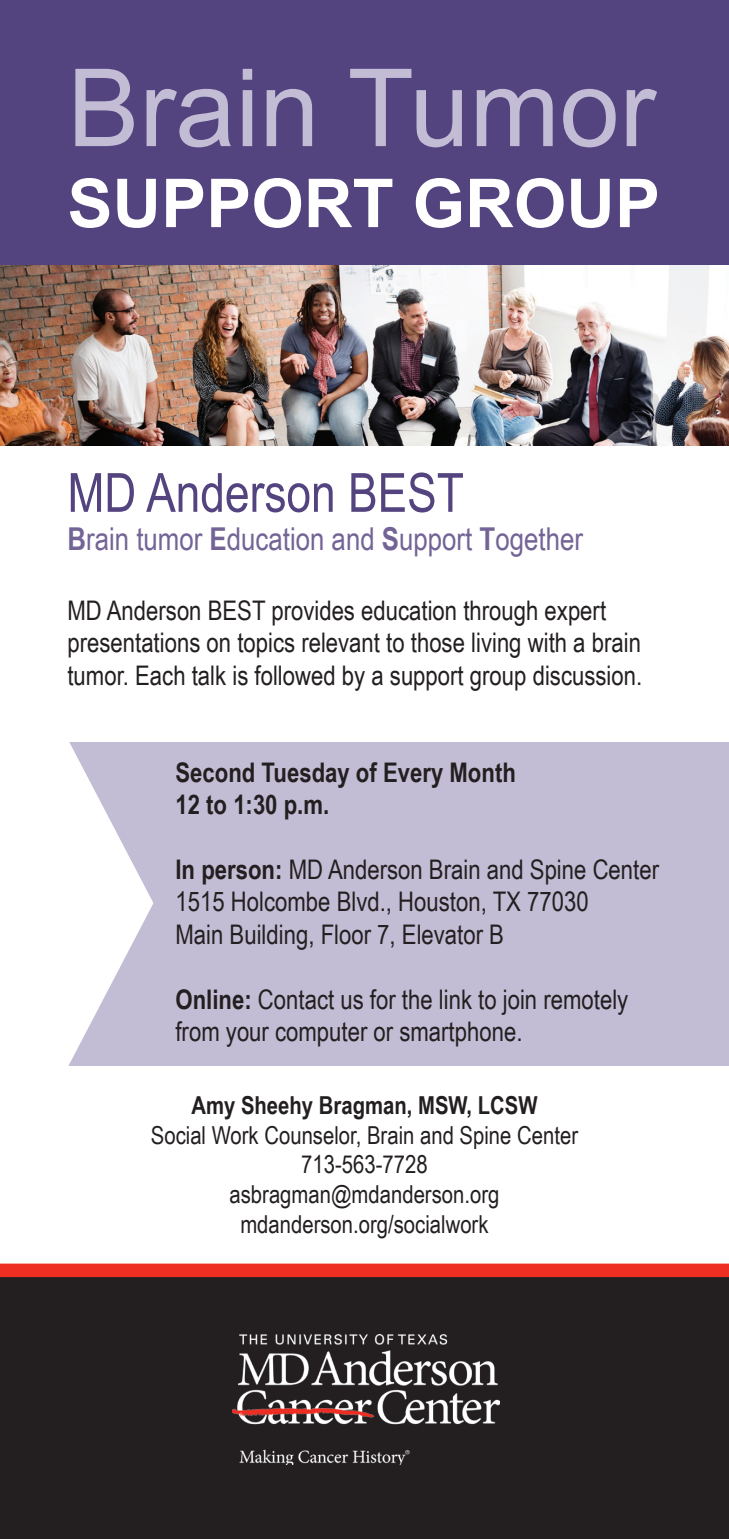
<style>
.page{position:relative;width:729px;height:1539px;background:#fff}
.page>*{position:absolute;margin:0;border:0;box-sizing:border-box;transform-origin:0 0}
.t1{font:108px "Arial";color:#c2bdd4}
.t2{font:700 67.5px "Arial";color:#fff}
.t3{font:54px "Arial Narrow";color:#53437f}
.t4{font:31.5px "Arial Narrow";color:#736496}
.t5{font:27px/32.4px "Arial Narrow";color:#231f20}
.t6{font:700 27px "Arial Narrow";color:#231f20}
.t7{font:24.75px "Arial Narrow";color:#231f20}
.t8{font:700 24.75px "Arial Narrow";color:#231f20}
.s1{font-weight:700}
</style>
<div class="page">
<div style="left:68px;top:742px;width:661px;height:324px;background:#c2bdd4"></div>
<svg style="left:68px;top:742px;width:85px;height:324px;fill:#fefefe"></svg>
<div style="left:0;top:1274px;width:729px;height:265px;background:#231f20"></div>
<img style="left:232px;top:1335px;width:268px;height:130px">
<img style="left:0;top:265px;width:729px;height:180px">
<div style="left:0;top:1264px;width:729px;height:13px;background:#ee2e22"></div>
<div style="left:0;top:0;width:729px;height:265px;background:#53437f"></div>
<p class="t1" style="left:68px;top:37px;width:590px">Brain Tumor</p>
<p class="t2" style="left:68px;top:158px;width:594px">SUPPORT GROUP</p>
<p class="t3" style="left:68px;top:453px;width:398px">MD Anderson BEST</p>
<p class="t4" style="left:68px;top:515px;width:517px"><span class="s1">B</span>rain tumor <span class="s1">E</span>ducation and <span class="s1">S</span>upport <span class="s1">T</span>ogether</p>
<p class="t5" style="left:68px;top:593px;width:576px">MD Anderson BEST provides education through expert presentations on topics relevant to those living with a brain tumor. Each talk is followed by a support group discussion.</p>
<p class="t6" style="left:176px;top:752px;width:342px">Second Tuesday of Every Month</p>
<p class="t6" style="left:176px;top:784px;width:155px">12 to 1:30 p.m.</p>
<p class="t5" style="left:176px;top:852px;width:485px"><span class="s1">In person:</span> MD Anderson Brain and Spine Center</p>
<p class="t5" style="left:176px;top:885px;width:415px">1515 Holcombe Blvd., Houston, TX 77030</p>
<p class="t5" style="left:176px;top:917px;width:330px">Main Building, Floor 7, Elevator B</p>
<p class="t5" style="left:176px;top:982px;width:454px"><span class="s1">Online:</span> Contact us for the link to join remotely from your computer or smartphone.</p>
<p class="t8" style="left:191px;top:1086px;width:348px">Amy Sheehy Bragman, MSW, LCSW</p>
<p class="t7" style="left:151px;top:1117px;width:429px">Social Work Counselor, Brain and Spine Center</p>
<p class="t7" style="left:301px;top:1146px;width:128px">713-563-7728</p>
<p class="t7" style="left:230px;top:1176px;width:271px">asbragman@mdanderson.org</p>
<p class="t7" style="left:240px;top:1206px;width:250px">mdanderson.org/socialwork</p>
</div>
